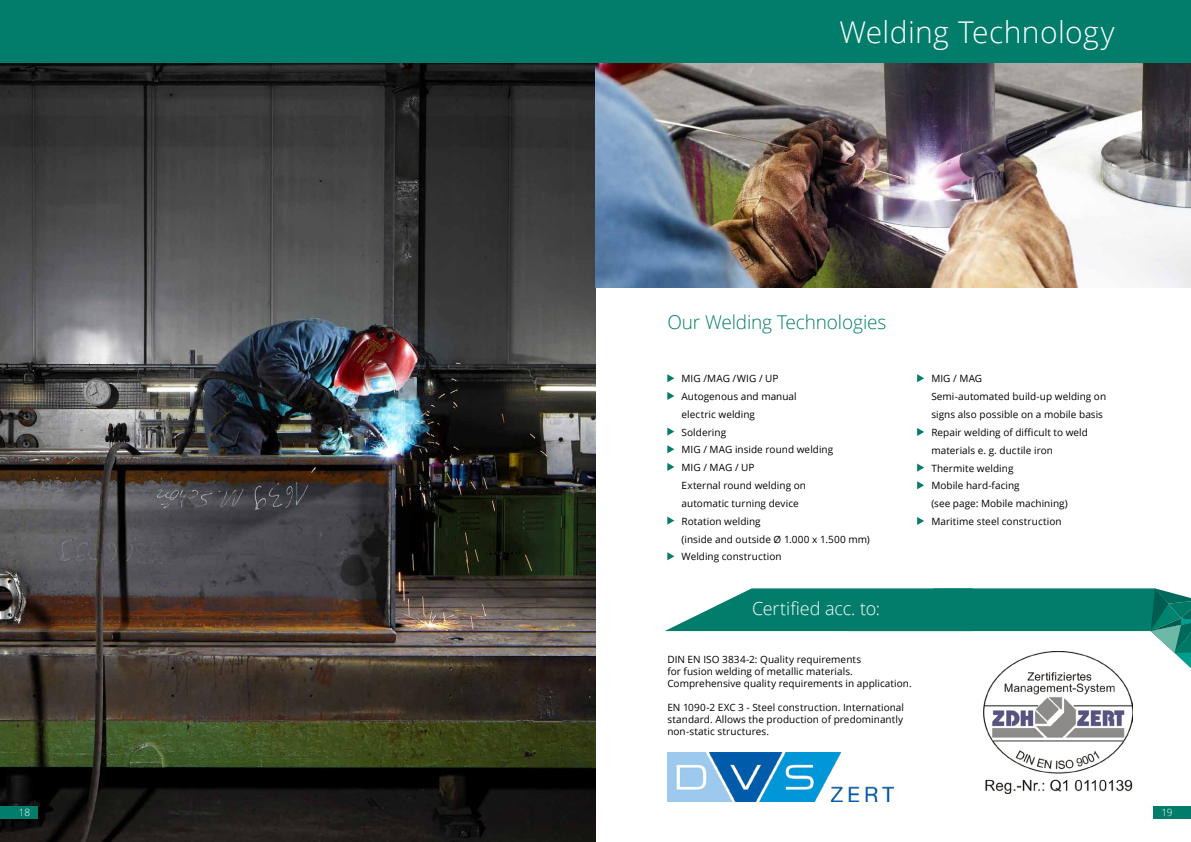
<style>
.page{position:relative;width:1191px;height:842px;background:#fff}
.page>*{position:absolute;margin:0;border:0;box-sizing:border-box;transform-origin:0 0}
.t1{font:300 30px "Open Sans";letter-spacing:.015em;color:#fff}
.t2{font:300 19px "Open Sans";letter-spacing:-.01em;color:#027d6b}
.t3{font:300 18px "Open Sans";letter-spacing:-.005em;color:#fff}
.t4{font:10px/17.8px "Open Sans";letter-spacing:.005em;color:#000}
.t5{font:300 10px "Open Sans";color:#fff}
</style>
<div class="page">
<img style="left:0;top:62px;width:595px;height:780px">
<img style="left:595px;top:62px;width:596px;height:226px">
<div style="left:0;top:0;width:1191px;height:62px;background:#027d6b"></div>
<svg style="left:667px;top:374px;width:7px;height:8px"></svg>
<svg style="left:667px;top:392px;width:7px;height:8px"></svg>
<svg style="left:667px;top:428px;width:7px;height:8px"></svg>
<svg style="left:667px;top:445px;width:7px;height:8px"></svg>
<svg style="left:667px;top:463px;width:7px;height:8px"></svg>
<svg style="left:667px;top:517px;width:7px;height:8px"></svg>
<svg style="left:667px;top:552px;width:7px;height:8px"></svg>
<svg style="left:917px;top:374px;width:7px;height:8px"></svg>
<svg style="left:917px;top:428px;width:7px;height:8px"></svg>
<svg style="left:917px;top:464px;width:7px;height:8px"></svg>
<svg style="left:917px;top:481px;width:7px;height:8px"></svg>
<svg style="left:917px;top:517px;width:7px;height:8px"></svg>
<svg style="left:665px;top:588px;width:526px;height:80px"></svg>
<img style="left:667px;top:753px;width:226px;height:48px">
<img style="left:984px;top:651px;width:149px;height:143px">
<div style="left:0;top:806px;width:38px;height:13px;background:#027d6b"></div>
<div style="left:1153px;top:806px;width:38px;height:13px;background:#027d6b"></div>
<h1 class="t1" style="left:839px;top:12px;width:277px">Welding Technology</h1>
<h2 class="t2" style="left:667px;top:309px;width:221px">Our Welding Technologies</h2>
<p class="t4" style="left:681px;top:369px;width:190px">MIG /MAG /WIG / UP<br>Autogenous and manual<br>electric welding<br>Soldering<br>MIG / MAG inside round welding<br>MIG / MAG / UP<br>External round welding on<br>automatic turning device<br>Rotation welding<br>(inside and outside Ø 1.000 x 1.500 mm)<br>Welding construction</p>
<p class="t4" style="left:931px;top:369px;width:176px">MIG / MAG<br>Semi-automated build-up welding on signs also possible on a mobile basis<br>Repair welding of difficult to weld materials e. g. ductile iron<br>Thermite welding<br>Mobile hard-facing<br>(see page: Mobile machining)<br>Maritime steel construction</p>
<h3 class="t3" style="left:752px;top:596px;width:130px">Certified acc. to:</h3>
<p class="t4" style="left:667px;top:653px;width:246px;line-height:12px">DIN EN ISO 3834-2: Quality requirements<br>for fusion welding of metallic materials.<br>Comprehensive quality requirements in application.</p>
<p class="t4" style="left:667px;top:701px;width:238px;line-height:12px;text-align:justify">EN 1090-2 EXC 3 - Steel construction. International standard. Allows the production of predominantly non-static structures.</p>
<p class="t5" style="left:19px;top:806px;width:13px">18</p>
<p class="t5" style="left:1161px;top:806px;width:13px">19</p>
</div>
